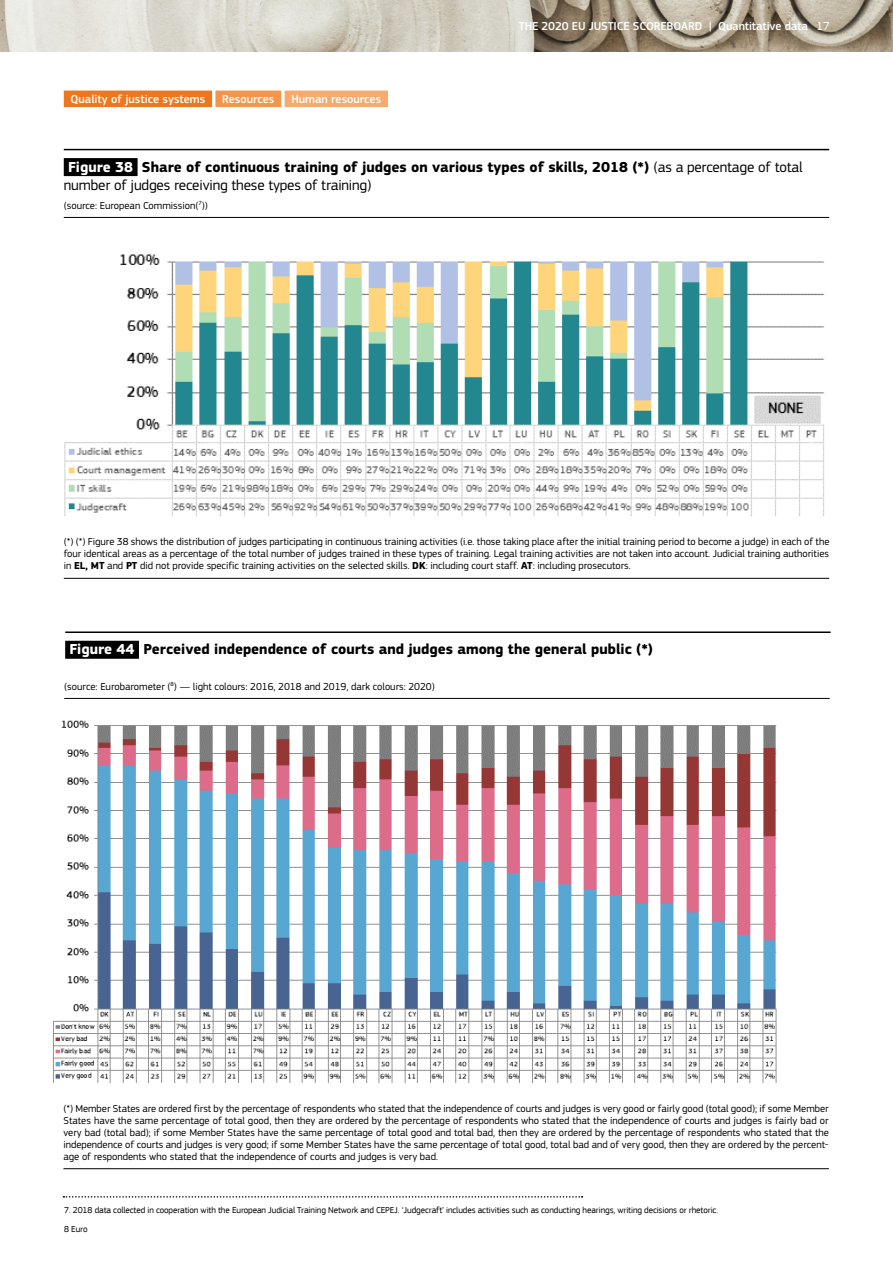
<style>
.page{position:relative;width:893px;height:1263px;background:#fff}
.page>*{position:absolute;margin:0;border:0;box-sizing:border-box;transform-origin:0 0}
.figures_number_ok{font:15px/18px "EC Square Sans Pro";letter-spacing:-.01em;color:#000}
.figures_number_ok-2{font:700 15px "EC Square Sans Pro";color:#000}
.t1{font:500 12px "EC Square Sans Pro";color:#fff}
.figures_small_text{font:10.5px/12px "EC Square Sans Pro";color:#000;text-align:justify}
._2016_body_text_ok{font:9px "EC Square Sans Pro";letter-spacing:-.01em;color:#000}
.s1{font-weight:400}
.s2{font-weight:700;color:#fff}
.s3{font-weight:700}
.s4{color:#fff}
</style>
<div class="page">
<img style="left:0;top:0;width:893px;height:51px">
<hr style="left:64px;top:578px;width:765px;height:1px;background:#000">
<svg style="left:63px;top:1196px;width:519px;height:1px"></svg>
<div style="left:64px;top:91px;width:148px;height:16px;background:#ee771d"></div>
<div style="left:215px;top:91px;width:66px;height:16px;background:#f3954b"></div>
<div style="left:285px;top:91px;width:103px;height:16px;background:#f6aa6d"></div>
<hr style="left:64px;top:149px;width:765px;height:1px;background:#000">
<div style="left:64px;top:158px;width:74px;height:18px;background:#000"></div>
<hr style="left:64px;top:217px;width:765px;height:1px;background:#000">
<img style="left:64px;top:254px;width:761px;height:262px">
<hr style="left:63px;top:1168px;width:766px;height:1px;background:#000">
<hr style="left:65px;top:631px;width:766px;height:2px;background:#000">
<div style="left:65px;top:641px;width:74px;height:18px;background:#000"></div>
<hr style="left:64px;top:698px;width:766px;height:1px;background:#000">
<img style="left:53px;top:720px;width:724px;height:363px">
<p class="t1" style="left:71px;top:92px;width:136px">Quality of justice systems</p>
<p class="t1" style="left:222px;top:92px;width:54px">Resources</p>
<p class="t1" style="left:291px;top:92px;width:91px">Human resources</p>
<p class="t1" style="left:519px;top:19px;width:312px">THE 2020 EU JUSTICE SCOREBOARD | Quantitative data <span class="s1">17</span></p>
<p class="figures_number_ok" style="left:64px;top:158px;width:740px"><span class="s2">Figure 38</span> <span class="s3">Share of continuous training of judges on various types of skills, 2018 (*)</span> (as a percentage of total number of judges receiving these types of training)</p>
<p class="figures_small_text" style="left:64px;top:199px;width:146px">(source: European Commission(<sup>7</sup>))</p>
<p class="figures_small_text" style="left:64px;top:536px;width:767px">(*) (*) Figure 38 shows the distribution of judges participating in continuous training activities (i.e. those taking place after the initial training period to become a judge) in each of the four identical areas as a percentage of the total number of judges trained in these types of training. Legal training activities are not taken into account. Judicial training authorities in <span class="s3">EL, MT</span> and <span class="s3">PT</span> did not provide specific training activities on the selected skills. <span class="s3">DK</span>: including court staff. <span class="s3">AT</span>: including prosecutors.</p>
<p class="figures_number_ok-2" style="left:70px;top:640px;width:585px"><span class="s4">Figure 44</span> Perceived independence of courts and judges among the general public (*)</p>
<p class="figures_small_text" style="left:64px;top:680px;width:372px">(source: Eurobarometer (<sup>8</sup>) — light colours: 2016, 2018 and 2019, dark colours: 2020)</p>
<p class="figures_small_text" style="left:63px;top:1102px;width:767px">(*) Member States are ordered first by the percentage of respondents who stated that the independence of courts and judges is very good or fairly good (total good); if some Member States have the same percentage of total good, then they are ordered by the percentage of respondents who stated that the independence of courts and judges is fairly bad or very bad (total bad); if some Member States have the same percentage of total good and total bad, then they are ordered by the percentage of respondents who stated that the independence of courts and judges is very good; if some Member States have the same percentage of total good, total bad and of very good, then they are ordered by the percent&shy;age of respondents who stated that the independence of courts and judges is very bad.</p>
<p class="_2016_body_text_ok" style="left:64px;top:1205px;width:655px">7. 2018 data collected in cooperation with the European Judicial Training Network and CEPEJ. ‘Judgecraft’ includes activities such as conducting hearings, writing decisions or rhetoric.</p>
<p class="_2016_body_text_ok" style="left:64px;top:1224px;width:25px">8 Euro</p>
</div>
